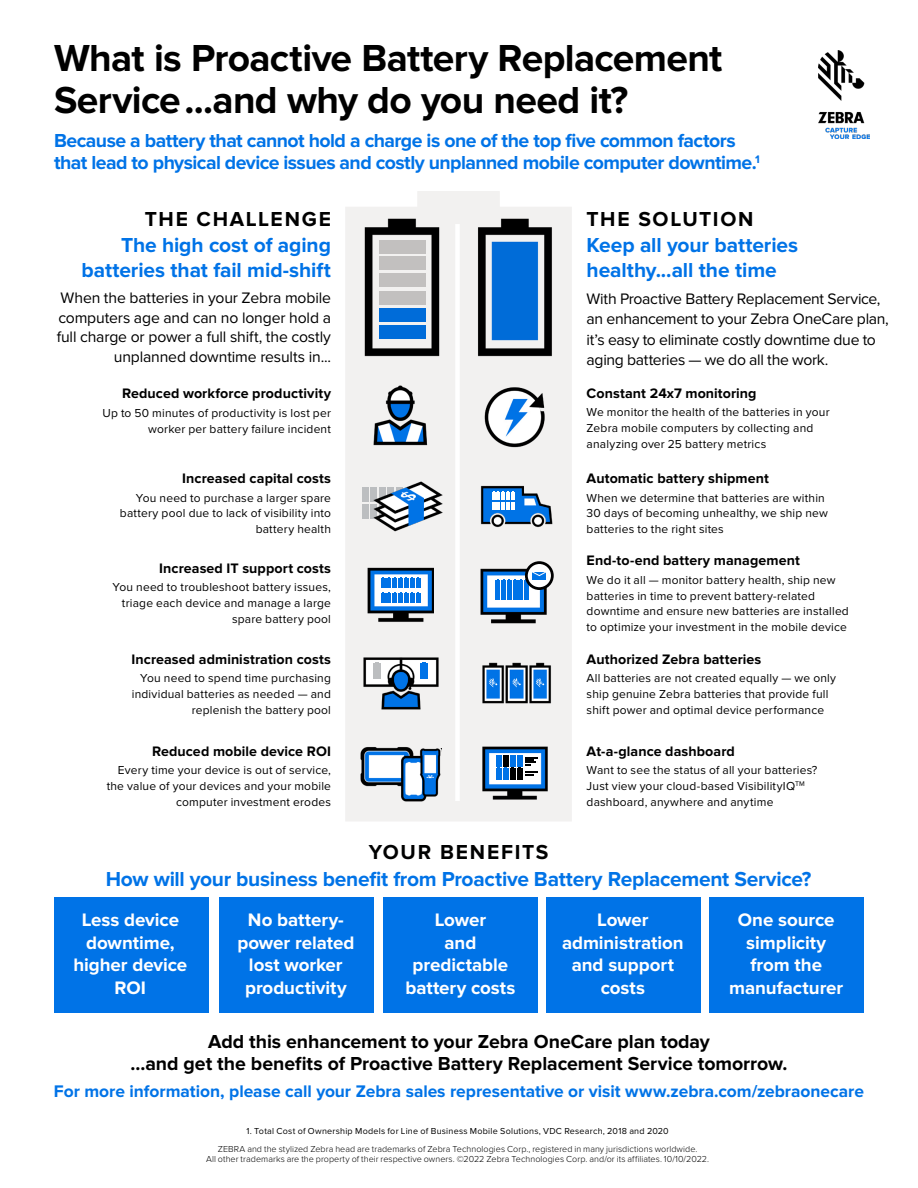
<style>
.page{position:relative;width:918px;height:1188px;background:#fff}
.page>*{position:absolute;margin:0;border:0;box-sizing:border-box;transform-origin:0 0}
.t1{font:700 39px/42px "Proxima Nova";letter-spacing:-.015em;color:#000}
.t2{font:700 21px/25.5px "Proxima Nova";letter-spacing:-.005em;color:#0073e7;text-align:right}
.t3{font:700 21px "Proxima Nova";letter-spacing:.08em;color:#000}
.t4{font:700 21px "Proxima Nova";letter-spacing:.085em;color:#000101}
.t5{font:700 19.5px/22.5px "Proxima Nova";letter-spacing:-.03em;color:#0073e7}
.t6{font:700 19.5px/22.5px "Proxima Nova";letter-spacing:-.005em;color:#000;text-align:center}
.t7{font:700 18.75px/22.5px "Proxima Nova";letter-spacing:-.005em;color:#fff;text-align:center}
.t8{font:700 17.4px "Proxima Nova";color:#0073e7}
.t9{font:15.75px/19.5px "Proxima Nova";letter-spacing:-.015em;color:#000;text-align:right}
.t10{font:700 14.25px "Proxima Nova";letter-spacing:.005em;color:#000}
.t11{font:12px/15.8px "Proxima Nova";letter-spacing:.015em;color:#000;text-align:right}
.t12{font:300 9px/10.5px "Proxima Nova";letter-spacing:.005em;color:#000;text-align:center}
.t13{font:9px "Proxima Nova";letter-spacing:.025em;color:#000}
</style>
<div class="page">
<svg style="left:345px;top:191px;width:227px;height:630px;fill:#f2f1f0"></svg>
<img style="left:818px;top:50px;width:51px;height:89px">
<div style="left:362px;top:488px;width:7px;height:14px;background:#bcbec0"></div>
<div style="left:370px;top:488px;width:7px;height:14px;background:#bcbec0"></div>
<div style="left:362px;top:505px;width:7px;height:14px;background:#bcbec0"></div>
<div style="left:370px;top:505px;width:7px;height:14px;background:#bcbec0"></div>
<img style="left:373px;top:471px;width:71px;height:71px">
<img style="left:370px;top:385px;width:60px;height:60px">
<img style="left:365px;top:559px;width:69px;height:64px">
<div style="left:375px;top:575px;width:51px;height:30px;background:#fff"></div>
<hr style="left:381px;top:578px;width:4px;height:10px;background:#0073e7">
<hr style="left:387px;top:578px;width:4px;height:10px;background:#0073e7">
<div style="left:392px;top:578px;width:5px;height:10px;background:#0073e7"></div>
<div style="left:398px;top:578px;width:5px;height:10px;background:#0073e7"></div>
<div style="left:404px;top:578px;width:5px;height:10px;background:#0073e7"></div>
<div style="left:410px;top:578px;width:5px;height:10px;background:#0073e7"></div>
<hr style="left:416px;top:578px;width:4px;height:10px;background:#0073e7">
<svg style="left:385px;top:578px;width:2px;height:8px"></svg>
<hr style="left:381px;top:593px;width:4px;height:10px;background:#0073e7">
<hr style="left:387px;top:593px;width:4px;height:10px;background:#0073e7">
<div style="left:392px;top:593px;width:5px;height:10px;background:#0073e7"></div>
<div style="left:398px;top:593px;width:5px;height:10px;background:#0073e7"></div>
<div style="left:404px;top:593px;width:5px;height:10px;background:#0073e7"></div>
<div style="left:410px;top:593px;width:5px;height:10px;background:#0073e7"></div>
<hr style="left:416px;top:593px;width:4px;height:10px;background:#0073e7">
<svg style="left:382px;top:592px;width:37px;height:8px"></svg>
<img style="left:361px;top:643px;width:80px;height:80px">
<div style="left:373px;top:664px;width:7px;height:15px;background:#bcbec0"></div>
<hr style="left:375px;top:662px;width:3px;height:14px;background:#bcbec0">
<div style="left:421px;top:664px;width:7px;height:15px;background:#0073e7"></div>
<hr style="left:423px;top:662px;width:3px;height:14px;background:#0073e7">
<img style="left:482px;top:384px;width:66px;height:65px">
<svg style="left:506px;top:396px;width:30px;height:38px"></svg>
<img style="left:497px;top:398px;width:35px;height:40px">
<img style="left:480px;top:481px;width:73px;height:51px">
<svg style="left:492px;top:491px;width:23px;height:19px"></svg>
<img style="left:479px;top:561px;width:69px;height:65px">
<hr style="left:496px;top:590px;width:4px;height:10px;background:#0073e7">
<div style="left:501px;top:590px;width:5px;height:10px;background:#0073e7"></div>
<div style="left:507px;top:590px;width:5px;height:10px;background:#0073e7"></div>
<hr style="left:513px;top:590px;width:4px;height:10px;background:#0073e7">
<div style="left:518px;top:590px;width:5px;height:10px;background:#0073e7"></div>
<hr style="left:524px;top:590px;width:4px;height:10px;background:#0073e7">
<svg style="left:526px;top:563px;width:26px;height:26px"></svg>
<div style="left:525px;top:561px;width:29px;height:29px;border:3px solid #000;border-radius:50%"></div>
<svg style="left:496px;top:570px;width:52px;height:27px"></svg>
<img style="left:481px;top:739px;width:68px;height:65px">
<div style="left:496px;top:756px;width:5px;height:11px;background:#0073e7"></div>
<div style="left:496px;top:768px;width:5px;height:12px;background:#0073e7"></div>
<div style="left:503px;top:768px;width:5px;height:12px;background:#0073e7"></div>
<div style="left:510px;top:768px;width:5px;height:12px;background:#000"></div>
<div style="left:517px;top:768px;width:5px;height:12px;background:#000"></div>
<svg style="left:498px;top:755px;width:39px;height:22px"></svg>
<img style="left:481px;top:660px;width:71px;height:46px">
<svg style="left:536px;top:678px;width:8px;height:9px"></svg>
<svg style="left:513px;top:678px;width:8px;height:9px"></svg>
<svg style="left:489px;top:678px;width:8px;height:9px"></svg>
<img style="left:358px;top:737px;width:57px;height:57px">
<img style="left:393px;top:756px;width:36px;height:46px">
<img style="left:416px;top:748px;width:25px;height:49px">
<div style="left:54px;top:897px;width:155px;height:116px;background:#0073e7"></div>
<div style="left:219px;top:897px;width:155px;height:116px;background:#0073e7"></div>
<div style="left:383px;top:897px;width:154px;height:116px;background:#0073e7"></div>
<div style="left:547px;top:897px;width:154px;height:116px;background:#0073e7"></div>
<div style="left:709px;top:897px;width:155px;height:116px;background:#0073e7"></div>
<div style="left:455px;top:224px;width:5px;height:577px;background:#fff"></div>
<h1 class="t1" style="left:54px;top:38px;width:670px">What is Proactive Battery Replacement<br>Service...and why do you need it?</h1>
<h3 class="t5" style="left:54px;top:129px;width:707px">Because a battery that cannot hold a charge is one of the top five common factors that lead to physical device issues and costly unplanned mobile computer downtime.<sup>1</sup></h3>
<h2 class="t3" style="left:145px;top:207px;width:188px">THE CHALLENGE</h2>
<h2 class="t2" style="left:82px;top:232px;width:251px">The high cost of aging batteries that fail mid-shift</h2>
<h3 class="t9" style="left:57px;top:289px;width:276px">When the batteries in your Zebra mobile computers age and can no longer hold a full charge or power a full shift, the costly unplanned downtime results in...</h3>
<p class="t10" style="left:122px;top:385px;width:210px">Reduced workforce productivity</p>
<p class="t11" style="left:102px;top:405px;width:230px">Up to 50 minutes of productivity is lost per worker per battery failure incident</p>
<p class="t10" style="left:182px;top:470px;width:150px">Increased capital costs</p>
<p class="t11" style="left:120px;top:490px;width:213px">You need to purchase a larger spare battery pool due to lack of visibility into battery health</p>
<p class="t10" style="left:159px;top:560px;width:173px">Increased IT support costs</p>
<p class="t11" style="left:113px;top:580px;width:220px">You need to troubleshoot battery issues, triage each device and manage a large spare battery pool</p>
<p class="t10" style="left:132px;top:651px;width:201px">Increased administration costs</p>
<p class="t11" style="left:132px;top:671px;width:201px">You need to spend time purchasing individual batteries as needed — and replenish the battery pool</p>
<p class="t10" style="left:152px;top:743px;width:180px">Reduced mobile device ROI</p>
<p class="t11" style="left:107px;top:763px;width:226px">Every time your device is out of service, the value of your devices and your mobile computer investment erodes</p>
<h2 class="t3" style="left:587px;top:207px;width:168px">THE SOLUTION</h2>
<h2 class="t2" style="left:587px;top:232px;width:213px;text-align:left">Keep all your batteries healthy...all the time</h2>
<h3 class="t9" style="left:587px;top:289px;width:304px;line-height:20.2px;text-align:left">With Proactive Battery Replacement Service, an enhancement to your Zebra OneCare plan, it’s easy to eliminate costly downtime due to aging batteries — we do all the work.</h3>
<p class="t10" style="left:587px;top:385px;width:172px">Constant 24x7 monitoring</p>
<p class="t11" style="left:587px;top:405px;width:245px;text-align:left">We monitor the health of the batteries in your<br>Zebra mobile computers by collecting and analyzing over 25 battery metrics</p>
<p class="t10" style="left:587px;top:470px;width:184px">Automatic battery shipment</p>
<p class="t11" style="left:587px;top:490px;width:243px;text-align:left">When we determine that batteries are within<br>30 days of becoming unhealthy, we ship new batteries to the right sites</p>
<p class="t10" style="left:587px;top:552px;width:215px">End-to-end battery management</p>
<p class="t11" style="left:587px;top:572px;width:264px;text-align:left">We do it all — monitor battery health, ship new batteries in time to prevent battery-related downtime and ensure new batteries are installed to optimize your investment in the mobile device</p>
<p class="t10" style="left:587px;top:651px;width:176px">Authorized Zebra batteries</p>
<p class="t11" style="left:587px;top:671px;width:251px;text-align:left">All batteries are not created equally — we only ship genuine Zebra batteries that provide full shift power and optimal device performance</p>
<p class="t10" style="left:587px;top:743px;width:150px">At-a-glance dashboard</p>
<p class="t11" style="left:587px;top:763px;width:232px;text-align:left">Want to see the status of all your batteries?<br>Just view your cloud-based VisibilityIQ<sup>TM </sup>dashboard, anywhere and anytime</p>
<h2 class="t4" style="left:369px;top:840px;width:181px">YOUR BENEFITS</h2>
<h2 class="t2" style="left:106px;top:867px;width:707px">How will your business benefit from Proactive Battery Replacement Service?</h2>
<h3 class="t7" style="left:74px;top:909px;width:115px">Less device downtime, higher device<br>ROI</h3>
<h3 class="t7" style="left:237px;top:909px;width:119px">No battery&shy;power related lost worker productivity</h3>
<h3 class="t7" style="left:405px;top:909px;width:112px">Lower<br>and predictable battery costs</h3>
<h3 class="t7" style="left:562px;top:909px;width:123px">Lower administration and support costs</h3>
<h3 class="t7" style="left:729px;top:909px;width:116px">One source simplicity from the manufacturer</h3>
<h3 class="t6" style="left:131px;top:1031px;width:658px">Add this enhancement to your Zebra OneCare plan today<br>...and get the benefits of Proactive Battery Replacement Service tomorrow.</h3>
<h3 class="t8" style="left:54px;top:1082px;width:812px">For more information, please call your Zebra sales representative or visit www.zebra.com/zebraonecare</h3>
<p class="t13" style="left:246px;top:1126px;width:424px">1. Total Cost of Ownership Models for Line of Business Mobile Solutions, VDC Research, 2018 and 2020</p>
<p class="t12" style="left:206px;top:1143px;width:504px">ZEBRA and the stylized Zebra head are trademarks of Zebra Technologies Corp., registered in many jurisdictions worldwide.<br>All other trademarks are the property of their respective owners. ©2022 Zebra Technologies Corp. and/or its affiliates. 10/10/2022.</p>
</div>
